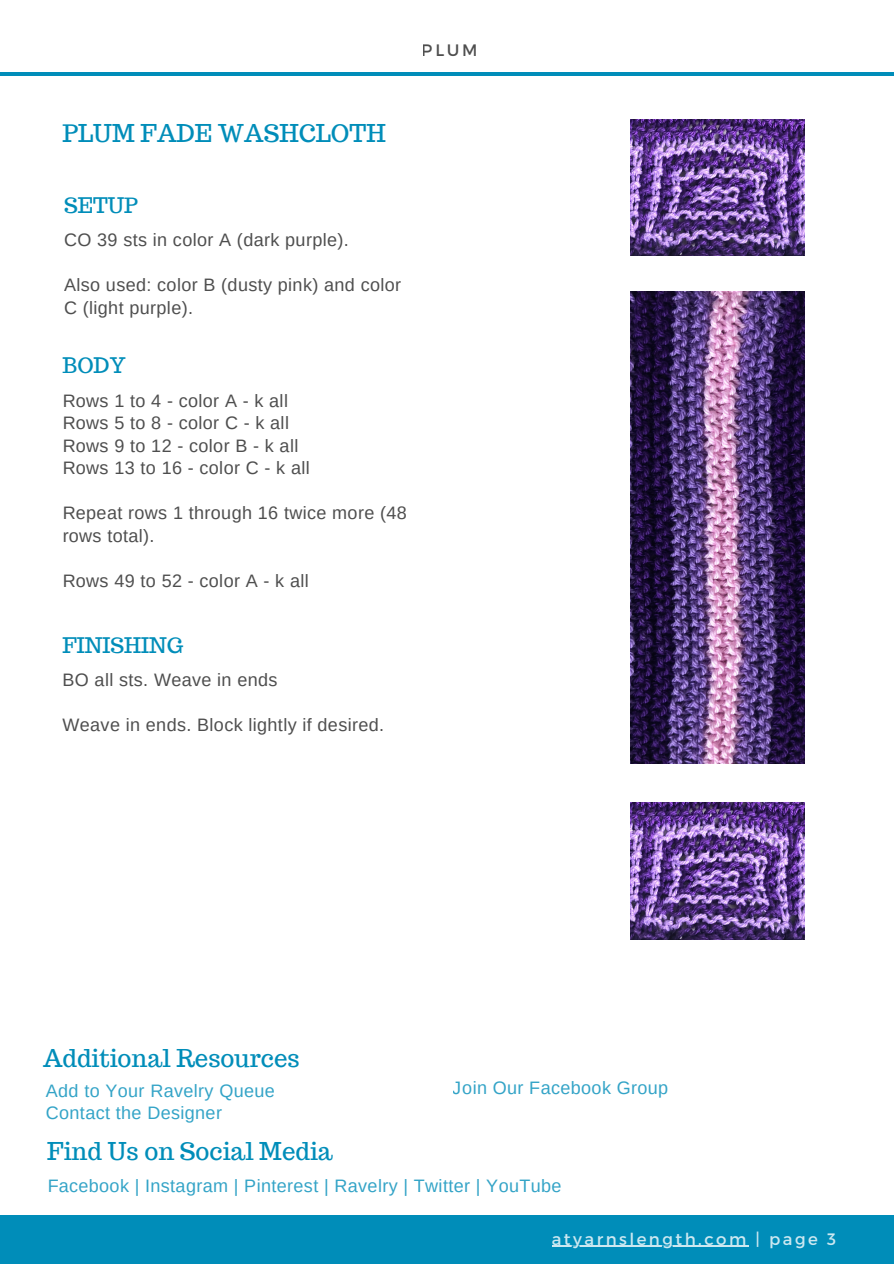
<style>
.page{position:relative;width:894px;height:1264px;background:#fff}
.page>*{position:absolute;margin:0;border:0;box-sizing:border-box;transform-origin:0 0}
.t1{font:24px "Trocchi";color:#008db9}
.t2{font:21px "Trocchi";color:#008db9}
.t3{font:18px/22.5px "Arimo";letter-spacing:.02em;color:#222}
.t4{font:18px/22.5px "Arimo";letter-spacing:.02em;color:#008db9}
.t5{font:16.5px "Montserrat";letter-spacing:.15em;color:#fff}
.t6{font:16.5px "Montserrat";color:#222}
</style>
<div class="page">
<div style="left:0;top:1215px;width:893px;height:48px;background:#008db9"></div>
<hr style="left:0;top:72px;width:893px;height:4px;background:#008db9">
<img style="left:630px;top:119px;width:174px;height:136px">
<img style="left:630px;top:291px;width:174px;height:472px">
<img style="left:630px;top:802px;width:174px;height:137px">
<hr style="left:551px;top:1245px;width:197px;height:1px;background:#fff">
<p class="t6" style="left:422px;top:40px;width:57px">PLUM</p>
<p class="t1" style="left:62px;top:117px;width:325px">PLUM FADE WASHCLOTH</p>
<p class="t2" style="left:64px;top:191px;width:75px">SETUP</p>
<p class="t3" style="left:64px;top:229px;width:286px">CO 39 sts in color A (dark purple).</p>
<p class="t3" style="left:64px;top:274px;width:338px">Also used: color B (dusty pink) and color<br>C (light purple).</p>
<p class="t2" style="left:62px;top:352px;width:65px">BODY</p>
<p class="t3" style="left:62px;top:389px;width:249px">Rows 1 to 4 - color A - k all<br>Rows 5 to 8 - color C - k all<br>Rows 9 to 12 - color B - k all<br>Rows 13 to 16 - color C - k all</p>
<p class="t3" style="left:62px;top:502px;width:346px">Repeat rows 1 through 16 twice more (48 rows total).</p>
<p class="t3" style="left:62px;top:569px;width:248px">Rows 49 to 52 - color A - k all</p>
<p class="t2" style="left:62px;top:631px;width:122px">FINISHING</p>
<p class="t3" style="left:62px;top:668px;width:216px">BO all sts. Weave in ends</p>
<p class="t3" style="left:62px;top:713px;width:323px">Weave in ends. Block lightly if desired.</p>
<p class="t1" style="left:43px;top:1042px;width:258px">Additional Resources</p>
<p class="t4" style="left:46px;top:1079px;width:230px">Add to Your Ravelry Queue<br>Contact the Designer</p>
<p class="t4" style="left:453px;top:1076px;width:217px">Join Our Facebook Group</p>
<p class="t1" style="left:47px;top:1135px;width:287px">Find Us on Social Media</p>
<p class="t4" style="left:47px;top:1174px;width:515px">Facebook | Instagram | Pinterest | Ravelry | Twitter | YouTube</p>
<p class="t5" style="left:551px;top:1228px;width:286px">atyarnslength.com | page 3</p>
</div>
